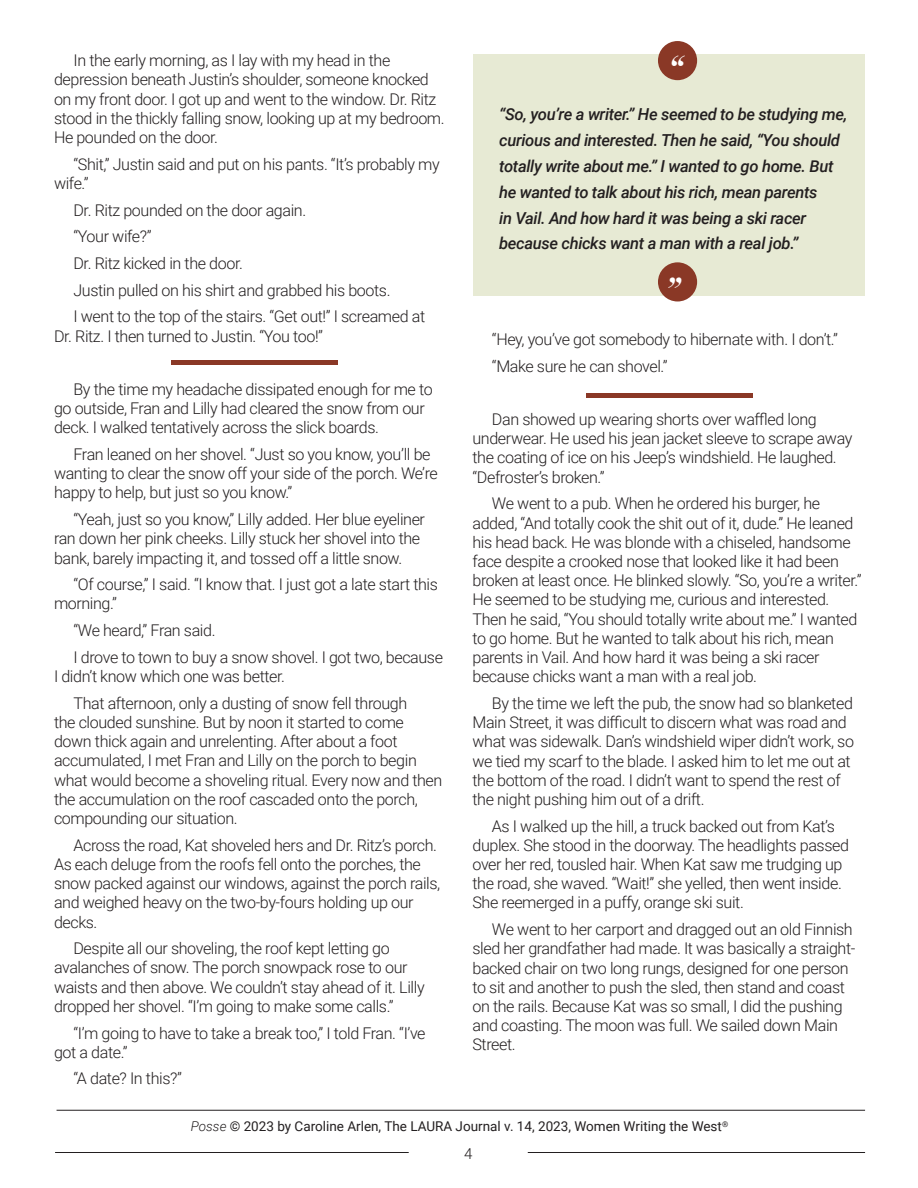
<style>
.page{position:relative;width:918px;height:1188px;background:#fff}
.page>*{position:absolute;margin:0;border:0;box-sizing:border-box;transform-origin:0 0}
.t1{font:italic 900 27px "Basilia";color:#fff}
.t2{font:italic 500 16.5px/25.8px "Roboto";letter-spacing:-.02em;color:#231f20}
.t3{font:300 16.2px/19.2px "Roboto";letter-spacing:-.025em;color:#231f20}
.t4{font:300 15px "Roboto";color:#231f20}
.t5{font:13.5px "Roboto";color:#231f20}
.s1{font-weight:300;font-style:italic}
</style>
<div class="page">
<hr style="left:55px;top:1152px;width:354px;height:1px;background:#231f20">
<hr style="left:528px;top:1152px;width:337px;height:1px;background:#231f20">
<hr style="left:57px;top:1110px;width:808px;height:1px;background:#231f20">
<div style="left:474px;top:54px;width:391px;height:242px;background:#e7ead4"></div>
<div style="left:658px;top:41px;width:39px;height:39px;background:#8a3826;border-radius:50%"></div>
<div style="left:658px;top:262px;width:39px;height:39px;background:#8a3826;border-radius:50%"></div>
<hr style="left:172px;top:361px;width:166px;height:4px;background:#8a3826">
<hr style="left:586px;top:393px;width:166px;height:4px;background:#8a3826">
<p class="t3" style="left:54px;top:50px;width:392px;text-indent:19px">In the early morning, as I lay with my head in the depression beneath Justin’s shoulder, someone knocked on my front door. I got up and went to the window. Dr. Ritz stood in the thickly falling snow, looking up at my bedroom.<br>He pounded on the door.</p>
<p class="t3" style="left:54px;top:154px;width:387px;text-indent:19px">“Shit,” Justin said and put on his pants. “It’s probably my wife.”</p>
<p class="t3" style="left:74px;top:196px;width:353px;line-height:26.7px">Dr. Ritz pounded on the door again.<br>“Your wife?”<br>Dr. Ritz kicked in the door.<br>Justin pulled on his shirt and grabbed his boots.<br>I went to the top of the stairs. “Get out!” I screamed at</p>
<p class="t3" style="left:54px;top:326px;width:271px">Dr. Ritz. I then turned to Justin. “You too!”</p>
<p class="t3" style="left:54px;top:379px;width:380px;text-indent:19px">By the time my headache dissipated enough for me to go outside, Fran and Lilly had cleared the snow from our deck. I walked tentatively across the slick boards.</p>
<p class="t3" style="left:54px;top:444px;width:385px;text-indent:19px">Fran leaned on her shovel. “Just so you know, you’ll be wanting to clear the snow off your side of the porch. We’re happy to help, but just so you know.”</p>
<p class="t3" style="left:54px;top:509px;width:373px;text-indent:19px">“Yeah, just so you know,” Lilly added. Her blue eyeliner ran down her pink cheeks. Lilly stuck her shovel into the bank, barely impacting it, and tossed off a little snow.</p>
<p class="t3" style="left:54px;top:574px;width:385px;text-indent:19px">“Of course,” I said. “I know that. I just got a late start this morning.”</p>
<p class="t3" style="left:74px;top:616px;width:371px;line-height:26.7px">“We heard,” Fran said.<br>I drove to town to buy a snow shovel. I got two, because</p>
<p class="t3" style="left:74px;top:662px;width:335px;line-height:26.7px;text-indent:-19px">I didn’t know which one was better.<br>That afternoon, only a dusting of snow fell through</p>
<p class="t3" style="left:54px;top:712px;width:390px">the clouded sunshine. But by noon it started to come down thick again and unrelenting. After about a foot accumulated, I met Fran and Lilly on the porch to begin what would become a shoveling ritual. Every now and then the accumulation on the roof cascaded onto the porch, compounding our situation.</p>
<p class="t3" style="left:54px;top:835px;width:388px;text-indent:19px">Across the road, Kat shoveled hers and Dr. Ritz’s porch.<br>As each deluge from the roofs fell onto the porches, the snow packed against our windows, against the porch rails, and weighed heavy on the two-by-fours holding up our decks.</p>
<p class="t3" style="left:54px;top:938px;width:372px;text-indent:19px">Despite all our shoveling, the roof kept letting go avalanches of snow. The porch snowpack rose to our waists and then above. We couldn’t stay ahead of it. Lilly dropped her shovel. “I’m going to make some calls.”</p>
<p class="t3" style="left:54px;top:1023px;width:373px;text-indent:19px">“I’m going to have to take a break too,” I told Fran. “I’ve got a date.”</p>
<p class="t3" style="left:74px;top:1069px;width:110px">“A date? In this?”</p>
<h1 class="t1" style="left:670px;top:49px;width:17px">“</h1>
<p class="t2" style="left:499px;top:101px;width:350px">“So, you’re a writer.” He seemed to be studying me, curious and interested. Then he said, “You should totally write about me.” I wanted to go home. But he wanted to talk about his rich, mean parents<br>in Vail. And how hard it was being a ski racer because chicks want a man with a real job.”</p>
<h1 class="t1" style="left:670px;top:272px;width:15px">”</h1>
<p class="t3" style="left:492px;top:325px;width:347px;line-height:26.7px">“Hey, you’ve got somebody to hibernate with. I don’t.” “Make sure he can shovel.”</p>
<p class="t3" style="left:472px;top:409px;width:382px;text-indent:19px">Dan showed up wearing shorts over waffled long underwear. He used his jean jacket sleeve to scrape away the coating of ice on his Jeep’s windshield. He laughed. “Defroster’s broken.”</p>
<p class="t3" style="left:472px;top:493px;width:391px;text-indent:19px">We went to a pub. When he ordered his burger, he added, “And totally cook the shit out of it, dude.” He leaned his head back. He was blonde with a chiseled, handsome face despite a crooked nose that looked like it had been broken at least once. He blinked slowly. “So, you’re a writer.” He seemed to be studying me, curious and interested.<br>Then he said, “You should totally write about me.” I wanted to go home. But he wanted to talk about his rich, mean parents in Vail. And how hard it was being a ski racer because chicks want a man with a real job.</p>
<p class="t3" style="left:472px;top:693px;width:383px;text-indent:19px">By the time we left the pub, the snow had so blanketed Main Street, it was difficult to discern what was road and what was sidewalk. Dan’s windshield wiper didn’t work, so we tied my scarf to the blade. I asked him to let me out at the bottom of the road. I didn’t want to spend the rest of the night pushing him out of a drift.</p>
<p class="t3" style="left:472px;top:816px;width:378px;text-indent:19px">As I walked up the hill, a truck backed out from Kat’s duplex. She stood in the doorway. The headlights passed over her red, tousled hair. When Kat saw me trudging up the road, she waved. “Wait!” she yelled, then went inside.<br>She reemerged in a puffy, orange ski suit.</p>
<p class="t3" style="left:472px;top:919px;width:384px;text-indent:19px">We went to her carport and dragged out an old Finnish sled her grandfather had made. It was basically a straight&shy;backed chair on two long rungs, designed for one person to sit and another to push the sled, then stand and coast on the rails. Because Kat was so small, I did the pushing and coasting. The moon was full. We sailed down Main Street.</p>
<p class="t5" style="left:191px;top:1117px;width:539px"><span class="s1">Posse</span> © 2023 by Caroline Arlen, The LAURA Journal v. 14, 2023, Women Writing the West<sup>®</sup></p>
<p class="t4" style="left:464px;top:1143px;width:10px">4</p>
</div>
